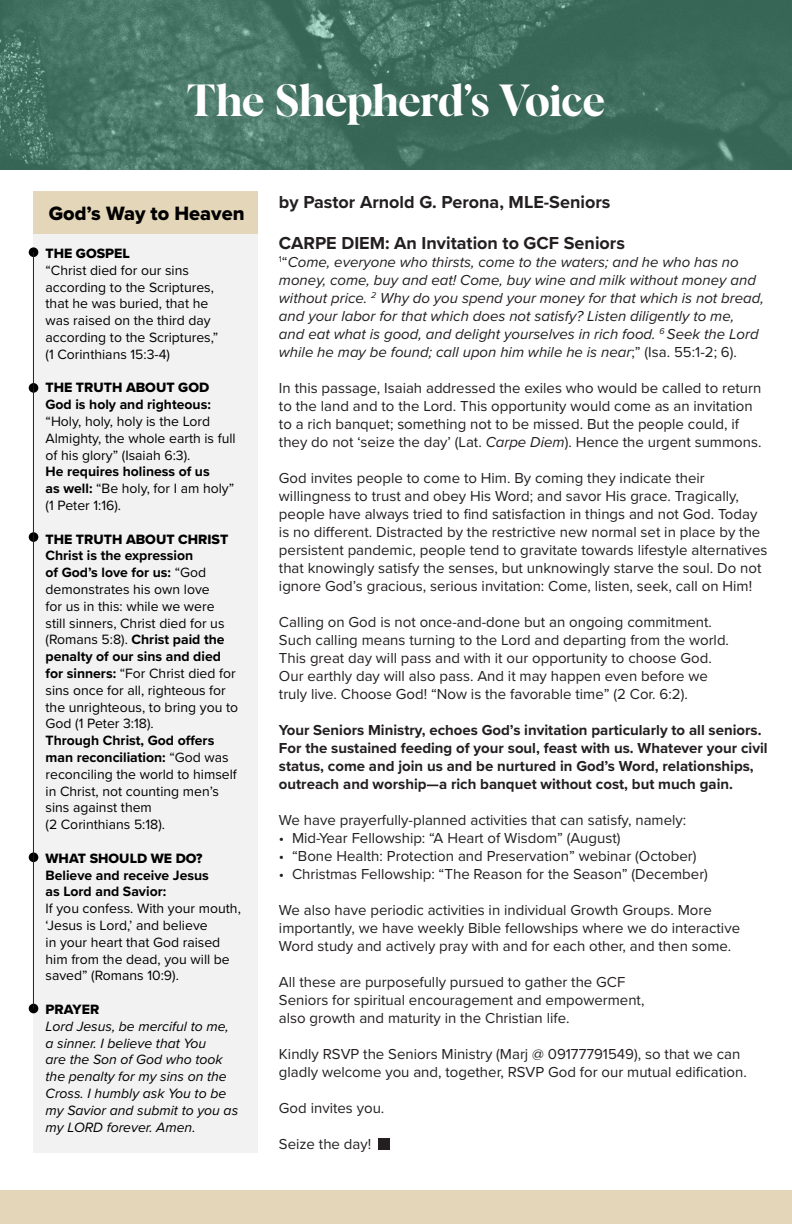
<style>
.page{position:relative;width:792px;height:1224px;background:#fff}
.page>*{position:absolute;margin:0;border:0;box-sizing:border-box;transform-origin:0 0}
.t1{font:44px "Albra Display Semi";letter-spacing:-.01em;color:#fff}
.t2{font:20px "Proxima Nova Extrabld";color:#000}
.t3{font:700 18px "Proxima Nova";color:#231f20}
.t4{font:15px/18px "Proxima Nova";color:#231f20}
.t5{font:italic 15px/18px "Proxima Nova";color:#231f20}
.t6{font:700 15px/18px "Proxima Nova";color:#231f20}
.t7{font:14px/16.8px "Proxima Nova";color:#000}
.t8{font:italic 14px/16.8px "Proxima Nova";color:#000}
.t9{font:700 14px/16.8px "Proxima Nova";color:#000}
.t10{font:14px "Proxima Nova Extrabld";color:#000}
.s1{font-weight:700}
.s2{font-weight:400}
.s3{font-style:normal}
.s4{font-style:italic}
</style>
<div class="page">
<img style="left:0;top:0;width:792px;height:170px">
<div style="left:0;top:1191px;width:792px;height:33px;background:#e3d6b9"></div>
<div style="left:34px;top:191px;width:224px;height:962px;background:#f2f2f2"></div>
<div style="left:34px;top:191px;width:224px;height:42px;background:#e3d6b9"></div>
<div style="left:29px;top:247px;width:9px;height:10px;background:#000;border-radius:50%"></div>
<div style="left:29px;top:383px;width:9px;height:10px;background:#000;border-radius:50%"></div>
<div style="left:29px;top:532px;width:9px;height:10px;background:#000;border-radius:50%"></div>
<div style="left:29px;top:852px;width:9px;height:10px;background:#000;border-radius:50%"></div>
<div style="left:29px;top:1004px;width:9px;height:9px;background:#000;border-radius:50%"></div>
<hr style="left:33px;top:252px;width:1px;height:757px;background:#231f20">
<div style="left:378px;top:1138px;width:12px;height:12px;background:#231f20"></div>
<p class="t1" style="left:187px;top:68px;width:420px">The Shepherd’s Voice</p>
<p class="t2" style="left:49px;top:199px;width:197px">God’s Way to Heaven</p>
<p class="t10" style="left:46px;top:243px;width:86px">THE GOSPEL</p>
<p class="t7" style="left:46px;top:261px;width:174px">“Christ died for our sins according to the Scriptures, that he was buried, that he was raised on the third day according to the Scriptures,”</p>
<p class="t7" style="left:46px;top:345px;width:126px">(1 Corinthians 15:3-4)</p>
<p class="t10" style="left:46px;top:377px;width:165px">THE TRUTH ABOUT GOD</p>
<p class="t7" style="left:46px;top:395px;width:192px"><span class="s1">God is holy and righteous: </span>“Holy, holy, holy is the Lord<br>Almighty, the whole earth is full of his glory” (Isaiah 6:3).</p>
<p class="t9" style="left:46px;top:463px;width:190px">He requires holiness of us<br>as well: <span class="s2">“Be holy, for I am holy”</span></p>
<p class="t7" style="left:46px;top:496px;width:77px">(1 Peter 1:16).</p>
<p class="t10" style="left:46px;top:528px;width:184px">THE TRUTH ABOUT CHRIST</p>
<p class="t7" style="left:46px;top:547px;width:194px"><span class="s1">Christ is the expression<br>of God’s love for us:</span> “God demonstrates his own love<br>for us in this: while we were still sinners, Christ died for us (Romans 5:8). <span class="s1">Christ paid the penalty of our sins and died for sinners:</span> “For Christ died for sins once for all, righteous for the unrighteous, to bring you to<br>God (1 Peter 3:18).</p>
<p class="t7" style="left:46px;top:731px;width:193px"><span class="s1">Through Christ, God offers man reconciliation:</span> “God was reconciling the world to himself in Christ, not counting men’s sins against them</p>
<p class="t7" style="left:46px;top:815px;width:121px">(2 Corinthians 5:18).</p>
<p class="t10" style="left:46px;top:848px;width:159px">WHAT SHOULD WE DO?</p>
<p class="t9" style="left:46px;top:866px;width:165px">Believe and receive Jesus</p>
<p class="t9" style="left:46px;top:883px;width:122px">as Lord and Savior:</p>
<p class="t7" style="left:46px;top:899px;width:197px">If you confess. With your mouth, ‘Jesus is Lord,’ and believe<br>in your heart that God raised him from the dead, you will be saved” (Romans 10:9).</p>
<p class="t10" style="left:46px;top:999px;width:55px">PRAYER</p>
<p class="t8" style="left:46px;top:1017px;width:194px">Lord Jesus, be merciful to me, a sinner. I believe that You<br>are the Son of God who took the penalty for my sins on the<br>Cross. I humbly ask You to be my Savior and submit to you as my LORD forever. Amen.</p>
<p class="t3" style="left:279px;top:189px;width:333px">by Pastor Arnold G. Perona, MLE-Seniors</p>
<p class="t3" style="left:279px;top:230px;width:348px">CARPE DIEM: An Invitation to GCF Seniors</p>
<p class="t5" style="left:279px;top:252px;width:487px"><sup>1</sup><span class="s3">“</span>Come, everyone who thirsts, come to the waters; and he who has no money, come, buy and eat! Come, buy wine and milk without money and without price. <sup>2</sup> Why do you spend your money for that which is not bread, and your labor for that which does not satisfy? Listen diligently to me,<br>and eat what is good, and delight yourselves in rich food. <sup>6</sup> Seek the Lord while he may be found; call upon him while he is near<span class="s3">;” (Isa. 55:1-2; 6).</span></p>
<p class="t4" style="left:279px;top:378px;width:484px">In this passage, Isaiah addressed the exiles who would be called to return to the land and to the Lord. This opportunity would come as an invitation to a rich banquet; something not to be missed. But the people could, if they do not ‘seize the day’ (Lat. <span class="s4">Carpe Diem</span>). Hence the urgent summons.</p>
<p class="t4" style="left:279px;top:468px;width:490px">God invites people to come to Him. By coming they indicate their willingness to trust and obey His Word; and savor His grace. Tragically, people have always tried to find satisfaction in things and not God. Today is no different. Distracted by the restrictive new normal set in place by the persistent pandemic, people tend to gravitate towards lifestyle alternatives that knowingly satisfy the senses, but unknowingly starve the soul. Do not ignore God’s gracious, serious invitation: Come, listen, seek, call on Him!</p>
<p class="t4" style="left:279px;top:612px;width:452px">Calling on God is not once-and-done but an ongoing commitment.<br>Such calling means turning to the Lord and departing from the world.<br>This great day will pass and with it our opportunity to choose God.<br>Our earthly day will also pass. And it may happen even before we truly live. Choose God! “Now is the favorable time” (2 Cor. 6:2).</p>
<p class="t6" style="left:279px;top:721px;width:490px">Your Seniors Ministry, echoes God’s invitation particularly to all seniors.<br>For the sustained feeding of your soul, feast with us. Whatever your civil status, come and join us and be nurtured in God’s Word, relationships, outreach and worship—a rich banquet without cost, but much gain.</p>
<p class="t4" style="left:279px;top:810px;width:409px">We have prayerfully-planned activities that can satisfy, namely:</p>
<p class="t4" style="left:279px;top:828px;width:343px">• Mid-Year Fellowship: “A Heart of Wisdom” (August)</p>
<p class="t4" style="left:279px;top:846px;width:419px">• “Bone Health: Protection and Preservation” webinar (October)</p>
<p class="t4" style="left:279px;top:864px;width:431px">• Christmas Fellowship: “The Reason for the Season” (December)</p>
<p class="t4" style="left:279px;top:900px;width:463px">We also have periodic activities in individual Growth Groups. More importantly, we have weekly Bible fellowships where we do interactive<br>Word study and actively pray with and for each other, and then some.</p>
<p class="t4" style="left:279px;top:972px;width:367px">All these are purposefully pursued to gather the GCF<br>Seniors for spiritual encouragement and empowerment, also growth and maturity in the Christian life.</p>
<p class="t4" style="left:279px;top:1044px;width:469px">Kindly RSVP the Seniors Ministry (Marj @ 09177791549), so that we can gladly welcome you and, together, RSVP God for our mutual edification.</p>
<p class="t4" style="left:279px;top:1098px;width:107px">God invites you.</p>
<p class="t4" style="left:279px;top:1134px;width:94px">Seize the day!</p>
</div>
